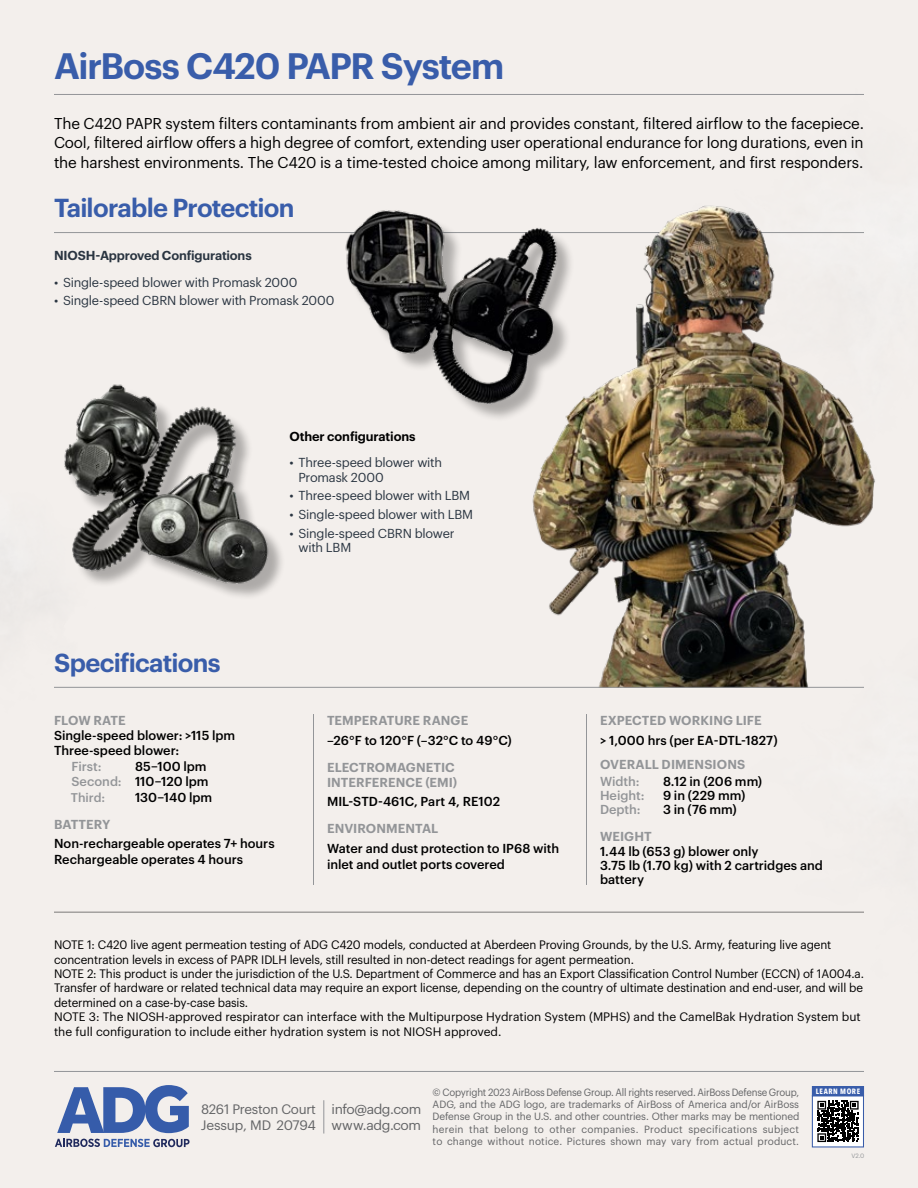
<style>
.page{position:relative;width:918px;height:1188px;background:#f3efec}
.page>*{position:absolute;margin:0;border:0;box-sizing:border-box;transform-origin:0 0}
.t1{font:600 36px "Graphik";letter-spacing:-.035em;color:#395daa}
.t2{font:600 25.5px "Graphik";letter-spacing:-.03em;color:#395daa}
.t3{font:15.3px/19.5px "Graphik";letter-spacing:-.01em;color:#000;text-align:justify}
.t4{font:13.35px/16.5px "Graphik";letter-spacing:-.02em;color:#636466}
.t5{font:500 12.75px/15.5px "Graphik";color:#000}
.t6{font:12.75px/14.2px "Graphik";letter-spacing:-.015em;color:#2a3541}
.t7{font:600 12.75px/15px "Graphik";letter-spacing:.005em;color:#939598}
.t8{font:600 12.75px "Graphik";letter-spacing:-.015em;color:#2a3541}
.t9{font:500 12.75px "Graphik";letter-spacing:-.005em;color:#939598}
.t10{font:600 12.75px "Graphik";letter-spacing:-.01em;color:#000}
.t11{font:500 12.3px "Graphik";letter-spacing:-.005em;color:#939598}
.t12{font:12px/14.4px "Graphik";letter-spacing:-.01em;color:#000}
.t13{font:10.35px/12.3px "Graphik";letter-spacing:.015em;color:#636466;text-align:justify;scale:.94 1}
.t14{font:700 7.65px "Avenir Next Condensed";letter-spacing:.075em;color:#fff}
.t15{font:6.15px "Graphik";color:#939598}
.s1{color:#939598}
</style>
<div class="page">
<hr style="left:54px;top:912px;width:810px;height:1px;background:#000">
<div style="left:0;top:461px;width:157px;height:395px;background:#f3efec"></div>
<div style="left:675px;top:556px;width:243px;height:468px;background:#f3efec"></div>
<div style="left:608px;top:22px;width:310px;height:502px;background:#f3efec"></div>
<hr style="left:313px;top:714px;width:1px;height:171px;background:#939598">
<hr style="left:586px;top:714px;width:1px;height:171px;background:#939598">
<hr style="left:54px;top:232px;width:810px;height:1px;background:#939598">
<hr style="left:54px;top:94px;width:810px;height:1px;background:#939598">
<hr style="left:54px;top:1071px;width:810px;height:1px;background:#939598">
<svg style="left:57px;top:1085px;width:132px;height:48px;background:#8196c4"></svg>
<svg style="left:55px;top:1139px;width:135px;height:8px"></svg>
<hr style="left:323px;top:1100px;width:1px;height:34px;background:#939598">
<div style="left:68px;top:388px;width:217px;height:212px;background:#000;opacity:.29"></div>
<img style="left:46px;top:376px;width:243px;height:216px">
<img style="left:530px;top:179px;width:356px;height:508px">
<hr style="left:54px;top:687px;width:810px;height:1px;background:#939598">
<div style="left:350px;top:214px;width:225px;height:209px;background:#000;opacity:.29"></div>
<img style="left:338px;top:201px;width:226px;height:215px">
<div style="left:812px;top:1095px;width:52px;height:52px;background:#fff;border:1px solid #395daa"></div>
<div style="left:812px;top:1087px;width:52px;height:9px;background:#395daa"></div>
<div style="left:812px;top:1086px;width:52px;height:10px;border:1px solid #395daa"></div>
<svg style="left:817px;top:1101px;width:42px;height:41px"></svg>
<h1 class="t1" style="left:54px;top:38px;width:452px">AirBoss C420 PAPR System</h1>
<p class="t3" style="left:54px;top:112px;width:811px">The C420 PAPR system filters contaminants from ambient air and provides constant, filtered airflow to the facepiece.<br>Cool, filtered airflow offers a high degree of comfort, extending user operational endurance for long durations, even in the harshest environments. The C420 is a time-tested choice among military, law enforcement, and first responders.</p>
<h2 class="t2" style="left:54px;top:188px;width:242px">Tailorable Protection</h2>
<p class="t8" style="left:54px;top:245px;width:199px">NIOSH-Approved Configurations</p>
<p class="t6" style="left:54px;top:274px;width:245px">• Single-speed blower with Promask 2000</p>
<p class="t6" style="left:54px;top:293px;width:282px">• Single-speed CBRN blower with Promask 2000</p>
<p class="t10" style="left:290px;top:427px;width:128px">Other configurations</p>
<p class="t6" style="left:299px;top:455px;width:145px;text-indent:-9px">• Three-speed blower with<br>Promask 2000</p>
<p class="t6" style="left:290px;top:488px;width:182px">• Three-speed blower with LBM</p>
<p class="t6" style="left:290px;top:506px;width:185px">• Single-speed blower with LBM</p>
<p class="t6" style="left:299px;top:525px;width:158px;text-indent:-9px">• Single-speed CBRN blower with LBM</p>
<h2 class="t2" style="left:54px;top:643px;width:168px">Specifications</h2>
<p class="t7" style="left:54px;top:711px;width:73px">FLOW RATE</p>
<p class="t5" style="left:54px;top:727px;width:183px">Single-speed blower: &gt;115 lpm<br>Three-speed blower:</p>
<p class="t9" style="left:71px;top:756px;width:32px">First:</p>
<p class="t5" style="left:71px;top:757px;width:139px;text-align:right">85–100 lpm<br><span class="s1">Second:</span> 110–120 lpm</p>
<p class="t11" style="left:71px;top:788px;width:36px">Third:</p>
<p class="t5" style="left:135px;top:788px;width:79px">130–140 lpm</p>
<p class="t7" style="left:54px;top:815px;width:58px">BATTERY</p>
<p class="t5" style="left:54px;top:835px;width:222px">Non-rechargeable operates 7+ hours<br>Rechargeable operates 4 hours</p>
<p class="t7" style="left:327px;top:711px;width:143px">TEMPERATURE RANGE</p>
<p class="t5" style="left:327px;top:731px;width:186px">–26°F to 120°F (–32°C to 49°C)</p>
<p class="t7" style="left:327px;top:758px;width:132px">ELECTROMAGNETIC<br>INTERFERENCE (EMI)</p>
<p class="t5" style="left:327px;top:793px;width:175px">MIL-STD-461C, Part 4, RE102</p>
<p class="t7" style="left:327px;top:820px;width:113px">ENVIRONMENTAL</p>
<p class="t5" style="left:327px;top:840px;width:234px">Water and dust protection to IP68 with inlet and outlet ports covered</p>
<p class="t7" style="left:600px;top:711px;width:163px">EXPECTED WORKING LIFE</p>
<p class="t5" style="left:600px;top:731px;width:179px">&gt; 1,000 hrs (per EA-DTL-1827)</p>
<p class="t7" style="left:600px;top:755px;width:147px">OVERALL DIMENSIONS</p>
<p class="t9" style="left:600px;top:771px;width:41px">Width:</p>
<p class="t5" style="left:663px;top:772px;width:101px">8.12 in (206 mm)</p>
<p class="t9" style="left:600px;top:786px;width:46px">Height:</p>
<p class="t5" style="left:663px;top:787px;width:84px">9 in (229 mm)</p>
<p class="t9" style="left:600px;top:800px;width:42px">Depth:</p>
<p class="t5" style="left:663px;top:801px;width:75px">3 in (76 mm)</p>
<p class="t7" style="left:600px;top:828px;width:53px">WEIGHT</p>
<p class="t5" style="left:600px;top:843px;width:224px;line-height:14.2px">1.44 lb (653 g) blower only<br>3.75 lb (1.70 kg) with 2 cartridges and battery</p>
<p class="t12" style="left:54px;top:937px;width:812px">NOTE 1: C420 live agent permeation testing of ADG C420 models, conducted at Aberdeen Proving Grounds, by the U.S. Army, featuring live agent concentration levels in excess of PAPR IDLH levels, still resulted in non-detect readings for agent permeation.<br>NOTE 2: This product is under the jurisdiction of the U.S. Department of Commerce and has an Export Classification Control Number (ECCN) of 1A004.a.<br>Transfer of hardware or related technical data may require an export license, depending on the country of ultimate destination and end-user, and will be determined on a case-by-case basis.<br>NOTE 3: The NIOSH-approved respirator can interface with the Multipurpose Hydration System (MPHS) and the CamelBak Hydration System but the full configuration to include either hydration system is not NIOSH approved.</p>
<p class="t4" style="left:201px;top:1100px;width:117px">8261 Preston Court<br>Jessup, MD 20794</p>
<p class="t4" style="left:332px;top:1100px;width:91px">info@adg.com www.adg.com</p>
<p class="t13" style="left:433px;top:1085px;width:392px">© Copyright 2023 AirBoss Defense Group. All rights reserved. AirBoss Defense Group, ADG, and the ADG logo, are trademarks of AirBoss of America and/or AirBoss Defense Group in the U.S. and other countries. Other marks may be mentioned herein that belong to other companies. Product specifications subject to change without notice. Pictures shown may vary from actual product.</p>
<p class="t14" style="left:816px;top:1087px;width:46px">LEARN MORE</p>
<p class="t15" style="left:851px;top:1151px;width:14px">V2.0</p>
</div>
